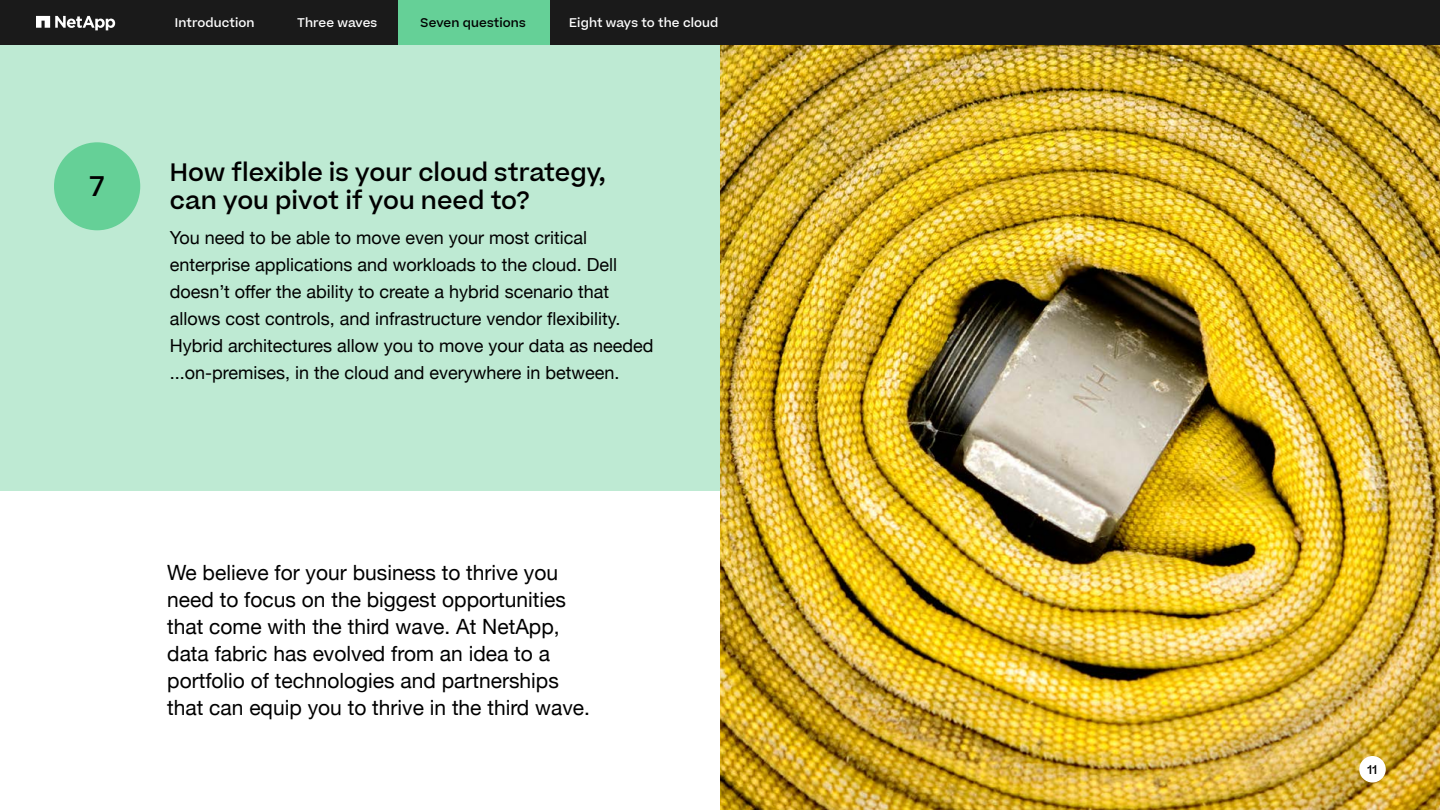
<style>
.page{position:relative;width:1440px;height:810px;background:#fff}
.page>*{position:absolute;margin:0;border:0;box-sizing:border-box;transform-origin:0 0}
.t1{font:500 27px "Beatrice";color:#000}
.t2{font:500 24px/28.5px "Beatrice";color:#000}
.t3{font:21px/27px "Helvetica Neue";color:#000}
.t4{font:18px/27px "Helvetica Neue";color:#000}
.t5{font:500 12px "Beatrice";letter-spacing:.01em;color:#fff}
.t6{font:500 12px "Beatrice";letter-spacing:.01em;color:#000}
</style>
<div class="page">
<div style="left:0;top:0;width:1440px;height:45px;background:#1a1a1a"></div>
<div style="left:0;top:45px;width:720px;height:765px;background:#beead3"></div>
<div style="left:0;top:491px;width:720px;height:319px;background:#fff"></div>
<div style="left:54px;top:142px;width:86px;height:88px;background:#65d097;border-radius:50%"></div>
<img style="left:720px;top:45px;width:720px;height:765px">
<div style="left:1359px;top:756px;width:27px;height:27px;background:#fff;border-radius:50%"></div>
<svg style="left:36px;top:16px;width:79px;height:14px"></svg>
<div style="left:398px;top:0;width:152px;height:45px;background:#65d097"></div>
<h1 class="t1" style="left:90px;top:169px;width:16px">7</h1>
<p class="t5" style="left:175px;top:15px;width:81px">Introduction</p>
<p class="t5" style="left:297px;top:15px;width:82px">Three waves</p>
<p class="t6" style="left:421px;top:15px;width:107px">Seven questions</p>
<p class="t5" style="left:569px;top:15px;width:151px">Eight ways to the cloud</p>
<h2 class="t2" style="left:170px;top:158px;width:437px">How flexible is your cloud strategy, can you pivot if you need to?</h2>
<p class="t4" style="left:170px;top:226px;width:485px">You need to be able to move even your most critical enterprise applications and workloads to the cloud. Dell doesn’t offer the ability to create a hybrid scenario that allows cost controls, and infrastructure vendor flexibility.<br>Hybrid architectures allow you to move your data as needed ...on-premises, in the cloud and everywhere in between.</p>
<p class="t3" style="left:167px;top:560px;width:424px">We believe for your business to thrive you need to focus on the biggest opportunities that come with the third wave. At NetApp, data fabric has evolved from an idea to a portfolio of technologies and partnerships that can equip you to thrive in the third wave.</p>
<p class="t6" style="left:1368px;top:762px;width:11px">11</p>
</div>
